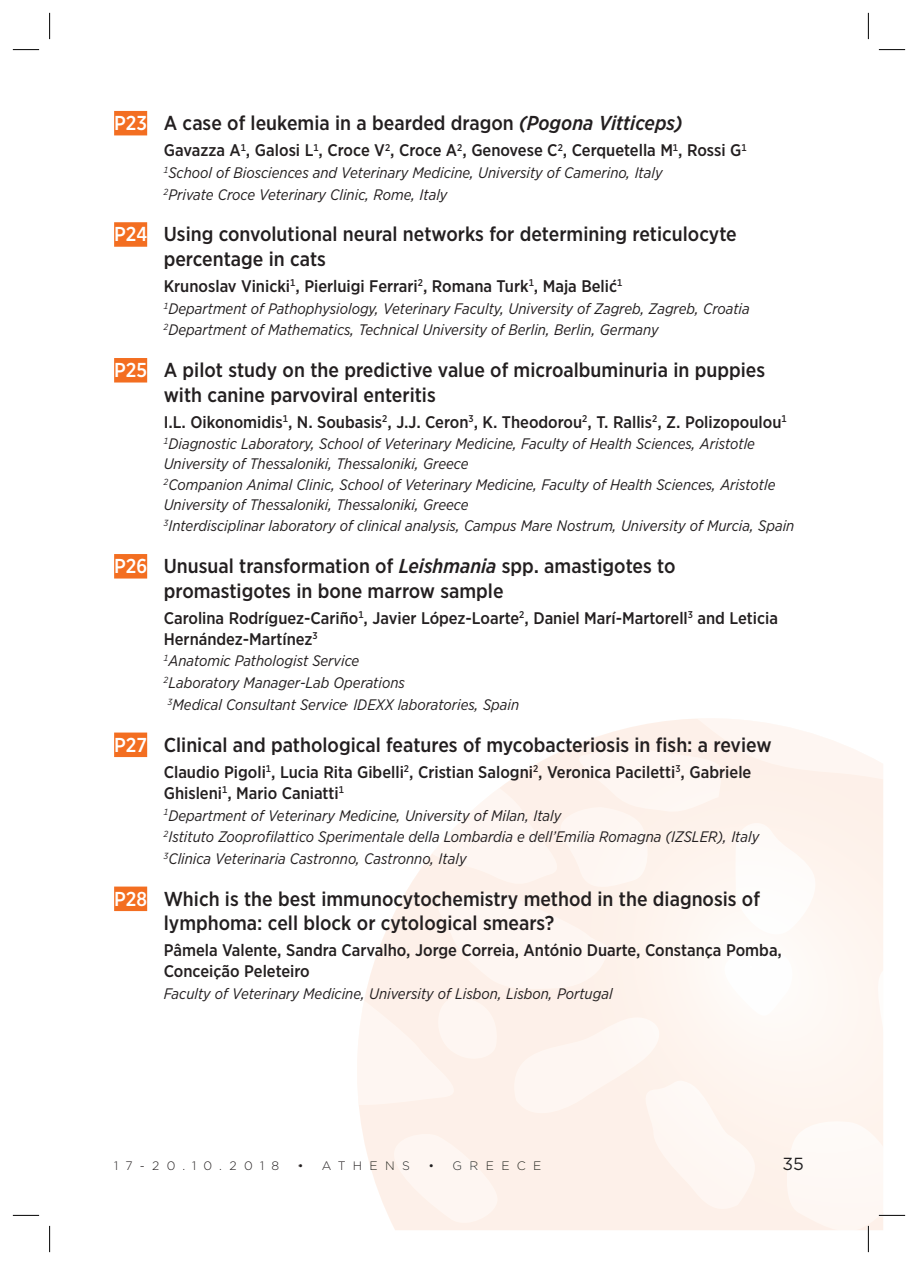
<style>
.page{position:relative;width:918px;height:1265px;background:#fff}
.page>*{position:absolute;margin:0;border:0;box-sizing:border-box;transform-origin:0 0}
.t1{font:500 20.12px/24.5px "Gotham Narrow";color:#231f20}
.t2{font:17.5px "Gotham";color:#231f20}
.t3{font:500 16.8px/21px "Gotham Narrow";color:#231f20}
.t4{font:italic 15.22px/21.7px "Gotham Narrow";color:#231f20}
.t5{font:300 12.25px "Gotham";letter-spacing:.6em;color:#231f20}
.s1{color:#fff}
.s2{font-style:italic}
</style>
<div class="page">
<div style="left:114px;top:111px;width:33px;height:24px;background:#f36e21"></div>
<div style="left:114px;top:222px;width:33px;height:25px;background:#f36e21"></div>
<div style="left:114px;top:358px;width:33px;height:25px;background:#f36e21"></div>
<div style="left:114px;top:554px;width:33px;height:25px;background:#f36e21"></div>
<div style="left:114px;top:733px;width:33px;height:24px;background:#f36e21"></div>
<div style="left:114px;top:887px;width:33px;height:24px;background:#f36e21"></div>
<svg style="left:13px;top:49px;width:26px;height:1px"></svg>
<svg style="left:879px;top:49px;width:26px;height:1px"></svg>
<svg style="left:13px;top:1215px;width:26px;height:1px"></svg>
<svg style="left:49px;top:13px;width:1px;height:26px"></svg>
<svg style="left:49px;top:1226px;width:1px;height:26px"></svg>
<svg style="left:868px;top:13px;width:1px;height:26px"></svg>
<svg style="left:357px;top:718px;width:548px;height:534px"></svg>
<h1 class="t1" style="left:114px;top:111px;width:570px"><span class="s1">P23</span> A case of leukemia in a bearded dragon <span class="s2">(Pogona Vitticeps)</span></h1>
<p class="t3" style="left:164px;top:140px;width:584px">Gavazza A<sup>1</sup>, Galosi L<sup>1</sup>, Croce V<sup>2</sup>, Croce A<sup>2</sup>, Genovese C<sup>2</sup>, Cerquetella M<sup>1</sup>, Rossi G<sup>1</sup></p>
<p class="t4" style="left:164px;top:161px;width:500px"><sup>1</sup>School of Biosciences and Veterinary Medicine, University of Camerino, Italy<br><sup>2</sup> Private Croce Veterinary Clinic, Rome, Italy</p>
<h1 class="t1" style="left:164px;top:222px;width:574px;text-indent:-50px"><span class="s1">P24</span> Using convolutional neural networks for determining reticulocyte percentage in cats</h1>
<p class="t3" style="left:164px;top:275px;width:460px">Krunoslav Vinicki<sup>1</sup>, Pierluigi Ferrari<sup>2</sup>, Romana Turk<sup>1</sup>, Maja Belić<sup>1</sup></p>
<p class="t4" style="left:164px;top:297px;width:587px"><sup>1</sup>Department of Pathophysiology, Veterinary Faculty, University of Zagreb, Zagreb, Croatia<br><sup>2</sup> Department of Mathematics, Technical University of Berlin, Berlin, Germany</p>
<h1 class="t1" style="left:164px;top:358px;width:603px;text-indent:-50px"><span class="s1">P25</span> A pilot study on the predictive value of microalbuminuria in puppies with canine parvoviral enteritis</h1>
<p class="t3" style="left:164px;top:411px;width:624px">I.L. Oikonomidis<sup>1</sup>, N. Soubasis<sup>2</sup>, J.J. Ceron<sup>3</sup>, K. Theodorou<sup>2</sup>, T. Rallis<sup>2</sup>, Z. Polizopoulou<sup>1</sup></p>
<p class="t4" style="left:164px;top:434px;width:593px;line-height:19.2px"><sup>1</sup>Diagnostic Laboratory, School of Veterinary Medicine, Faculty of Health Sciences, Aristotle<br>University of Thessaloniki, Thessaloniki, Greece</p>
<p class="t4" style="left:164px;top:475px;width:613px;line-height:19.2px"><sup>2</sup> Companion Animal Clinic, School of Veterinary Medicine, Faculty of Health Sciences, Aristotle<br>University of Thessaloniki, Thessaloniki, Greece</p>
<p class="t4" style="left:164px;top:515px;width:632px"><sup>3</sup>Interdisciplinar laboratory of clinical analysis, Campus Mare Nostrum, University of Murcia, Spain</p>
<h1 class="t1" style="left:164px;top:554px;width:513px;text-indent:-50px"><span class="s1">P26</span> Unusual transformation of <span class="s2">Leishmania</span> spp. amastigotes to promastigotes in bone marrow sample</h1>
<p class="t3" style="left:164px;top:607px;width:616px">Carolina Rodríguez-Cariño<sup>1</sup>, Javier López-Loarte<sup>2</sup>, Daniel Marí-Martorell<sup>3</sup> and Leticia<br>Hernández-Martínez<sup>3</sup></p>
<p class="t4" style="left:164px;top:650px;width:357px"><sup>1</sup>Anatomic Pathologist Service<br><sup>2</sup>Laboratory Manager-Lab Operations<br><sup>3</sup>Medical Consultant Service<sup>,</sup> IDEXX laboratories, Spain</p>
<h1 class="t1" style="left:114px;top:732px;width:659px"><span class="s1">P27</span> Clinical and pathological features of mycobacteriosis in fish: a review</h1>
<p class="t3" style="left:164px;top:761px;width:589px">Claudio Pigoli<sup>1</sup>, Lucia Rita Gibelli<sup>2</sup>, Cristian Salogni<sup>2</sup>, Veronica Paciletti<sup>3</sup>, Gabriele<br>Ghisleni<sup>1</sup>, Mario Caniatti<sup>1</sup></p>
<p class="t4" style="left:164px;top:804px;width:597px"><sup>1</sup>Department of Veterinary Medicine, University of Milan, Italy<br><sup>2</sup> Istituto Zooprofilattico Sperimentale della Lombardia e dell’Emilia Romagna (IZSLER), Italy<br><sup>3</sup>Clinica Veterinaria Castronno, Castronno, Italy</p>
<h1 class="t1" style="left:164px;top:886px;width:598px;text-indent:-50px"><span class="s1">P28</span> Which is the best immunocytochemistry method in the diagnosis of lymphoma: cell block or cytological smears?</h1>
<p class="t3" style="left:164px;top:940px;width:620px">Pâmela Valente, Sandra Carvalho, Jorge Correia, António Duarte, Constança Pomba,<br>Conceição Peleteiro</p>
<p class="t4" style="left:164px;top:983px;width:450px">Faculty of Veterinary Medicine, University of Lisbon, Lisbon, Portugal</p>
<p class="t5" style="left:114px;top:1158px;width:167px">17-20.10.2018</p>
<p class="t5" style="left:298px;top:1158px;width:114px">• ATHENS</p>
<p class="t5" style="left:428px;top:1158px;width:115px">• GREECE</p>
<p class="t2" style="left:782px;top:1152px;width:23px">35</p>
</div>
